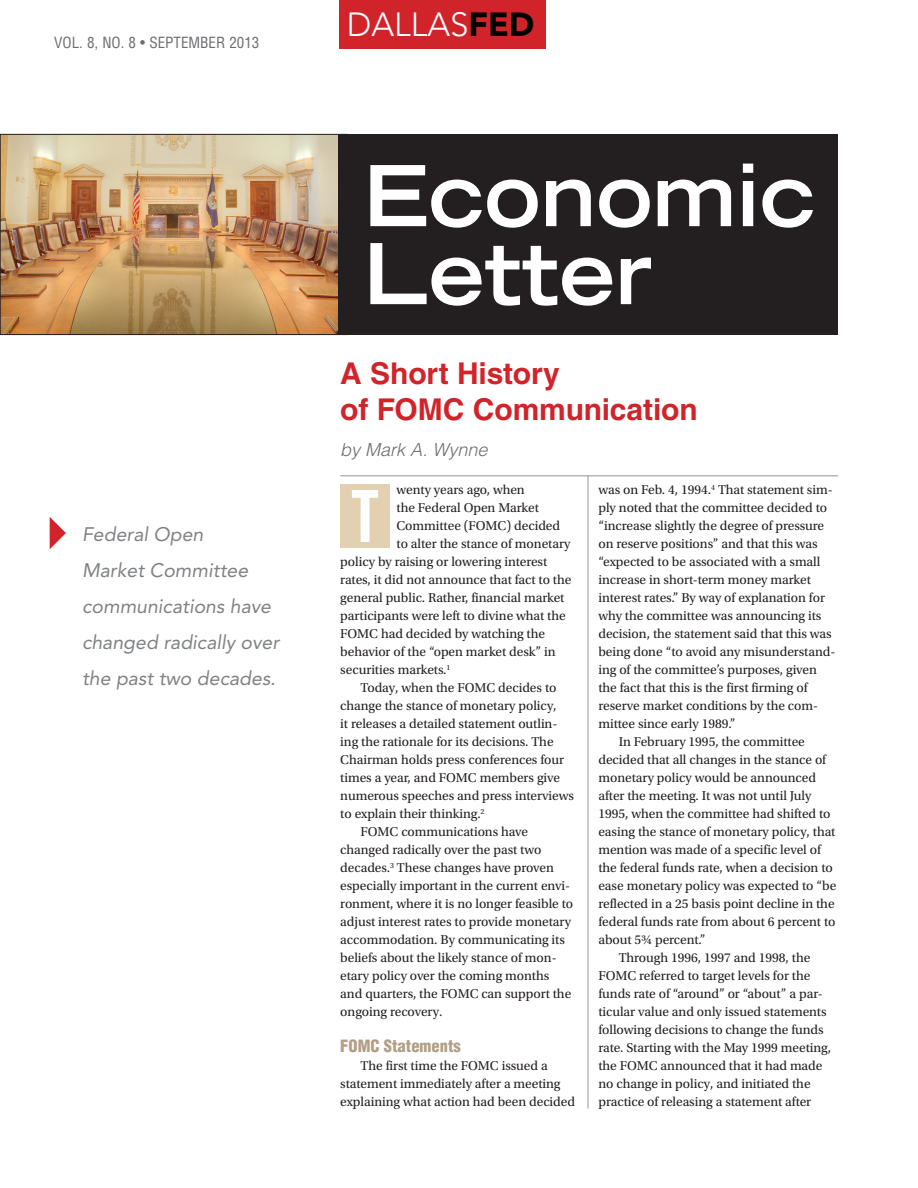
<style>
.page{position:relative;width:918px;height:1188px;background:#fff}
.page>*{position:absolute;margin:0;border:0;box-sizing:border-box;transform-origin:0 0}
.t1{font:700 expanded 84px "Trade Gothic LT Std";color:#fff}
.t2{font:72px "Trade Gothic LT Std Bd Cn 20";color:#fff}
.t3{font:300 33.15px "Avenir LT Std";color:#fff}
.FrontPageTitle{font:700 30px/36px "Helvetica LT Std";letter-spacing:-.005em;color:#d1232a}
.Pullquote{font:italic 19.5px/36px "Avenir LT Std";color:#808285}
.FrontPageTitle-2{font:italic 300 18px "Helvetica LT Std";color:#6c6d70}
.Subhead{font:900 condensed 16.5px "Helvetica LT Std";color:#b39e86}
.VolumeDate{font:condensed 15px "Helvetica LT Std";color:#6c6d70}
.BodyText{font:13.5px/18px "Utopia Std";letter-spacing:-.005em;color:#231f20}
.IntroParagraphNewEL{font:13.5px "Utopia Std";letter-spacing:-.005em;color:#231f20}
.s1{font-weight:900;color:#000001}
</style>
<div class="page">
<div style="left:339px;top:0;width:207px;height:49px;background:#d1232a"></div>
<img style="left:2px;top:136px;width:337px;height:197px">
<div style="left:0;top:134px;width:348px;height:201px;border:1px solid #231f20"></div>
<hr style="left:588px;top:476px;width:1px;height:632px;background:#939598">
<hr style="left:340px;top:475px;width:498px;height:1px;background:#939598">
<div style="left:339px;top:134px;width:499px;height:201px;background:#231f20"></div>
<svg style="left:50px;top:517px;width:16px;height:32px"></svg>
<div style="left:340px;top:484px;width:50px;height:64px;background:#e3d0b0"></div>
<p class="VolumeDate" style="left:54px;top:33px;width:207px">VOL. 8, NO. 8 • SEPTEMBER 2013</p>
<p class="Pullquote" style="left:82px;top:517px;width:199px">Federal Open<br>Market Committee communications have changed radically over the past two decades.</p>
<h3 class="t3" style="left:347px;top:5px;width:189px">DALLAS<span class="s1">FED</span></h3>
<p class="t1" style="left:363px;top:141px;width:454px">Economic</p>
<p class="t1" style="left:363px;top:219px;width:291px">Letter</p>
<p class="FrontPageTitle" style="left:340px;top:355px;width:359px">A Short History<br>of FOMC Communication</p>
<p class="FrontPageTitle-2" style="left:340px;top:439px;width:149px">by Mark A. Wynne</p>
<p class="IntroParagraphNewEL" style="left:397px;top:483px;width:130px">wenty years ago, when</p>
<p class="IntroParagraphNewEL" style="left:397px;top:501px;width:144px">the Federal Open Market</p>
<p class="IntroParagraphNewEL" style="left:397px;top:519px;width:165px">Committee (FOMC) decided</p>
<p class="IntroParagraphNewEL" style="left:397px;top:537px;width:176px">to alter the stance of monetary</p>
<p class="IntroParagraphNewEL" style="left:340px;top:555px;width:208px">policy by raising or lowering interest</p>
<p class="IntroParagraphNewEL" style="left:340px;top:573px;width:233px">rates, it did not announce that fact to the</p>
<p class="IntroParagraphNewEL" style="left:340px;top:591px;width:226px">general public. Rather, financial market</p>
<p class="IntroParagraphNewEL" style="left:340px;top:609px;width:227px">participants were left to divine what the</p>
<p class="IntroParagraphNewEL" style="left:340px;top:627px;width:206px">FOMC had decided by watching the</p>
<p class="IntroParagraphNewEL" style="left:340px;top:645px;width:217px">behavior of the “open market desk” in</p>
<p class="IntroParagraphNewEL" style="left:340px;top:663px;width:112px">securities markets.<sup>1</sup></p>
<p class="BodyText" style="left:340px;top:679px;width:235px;text-indent:20px">Today, when the FOMC decides to change the stance of monetary policy,<br>it releases a detailed statement outlin&shy;ing the rationale for its decisions. The Chairman holds press conferences four times a year, and FOMC members give numerous speeches and press interviews to explain their thinking.<sup>2</sup></p>
<p class="BodyText" style="left:340px;top:823px;width:234px;text-indent:20px">FOMC communications have changed radically over the past two decades.<sup>3</sup> These changes have proven especially important in the current envi&shy;ronment, where it is no longer feasible to adjust interest rates to provide monetary accommodation. By communicating its beliefs about the likely stance of mon&shy;etary policy over the coming months and quarters, the FOMC can support the ongoing recovery.</p>
<p class="Subhead" style="left:340px;top:1036px;width:122px">FOMC Statements</p>
<p class="BodyText" style="left:340px;top:1057px;width:236px;text-indent:20px">The first time the FOMC issued a statement immediately after a meeting explaining what action had been decided</p>
<p class="t2" style="left:351px;top:473px;width:30px">T</p>
<p class="BodyText" style="left:598px;top:481px;width:238px">was on Feb. 4, 1994.<sup>4</sup> That statement sim&shy;ply noted that the committee decided to “increase slightly the degree of pressure on reserve positions” and that this was “expected to be associated with a small increase in short-term money market interest rates.” By way of explanation for why the committee was announcing its decision, the statement said that this was being done “to avoid any misunderstand&shy;ing of the committee’s purposes, given the fact that this is the first firming of reserve market conditions by the com&shy;mittee since early 1989.”</p>
<p class="BodyText" style="left:598px;top:733px;width:239px;text-indent:20px">In February 1995, the committee decided that all changes in the stance of monetary policy would be announced after the meeting. It was not until July 1995, when the committee had shifted to easing the stance of monetary policy, that mention was made of a specific level of the federal funds rate, when a decision to ease monetary policy was expected to “be reflected in a 25 basis point decline in the federal funds rate from about 6 percent to about 5¾ percent.”</p>
<p class="BodyText" style="left:598px;top:949px;width:234px;text-indent:20px">Through 1996, 1997 and 1998, the FOMC referred to target levels for the funds rate of “around” or “about” a par&shy;ticular value and only issued statements following decisions to change the funds rate. Starting with the May 1999 meeting, the FOMC announced that it had made no change in policy, and initiated the practice of releasing a statement after</p>
</div>
